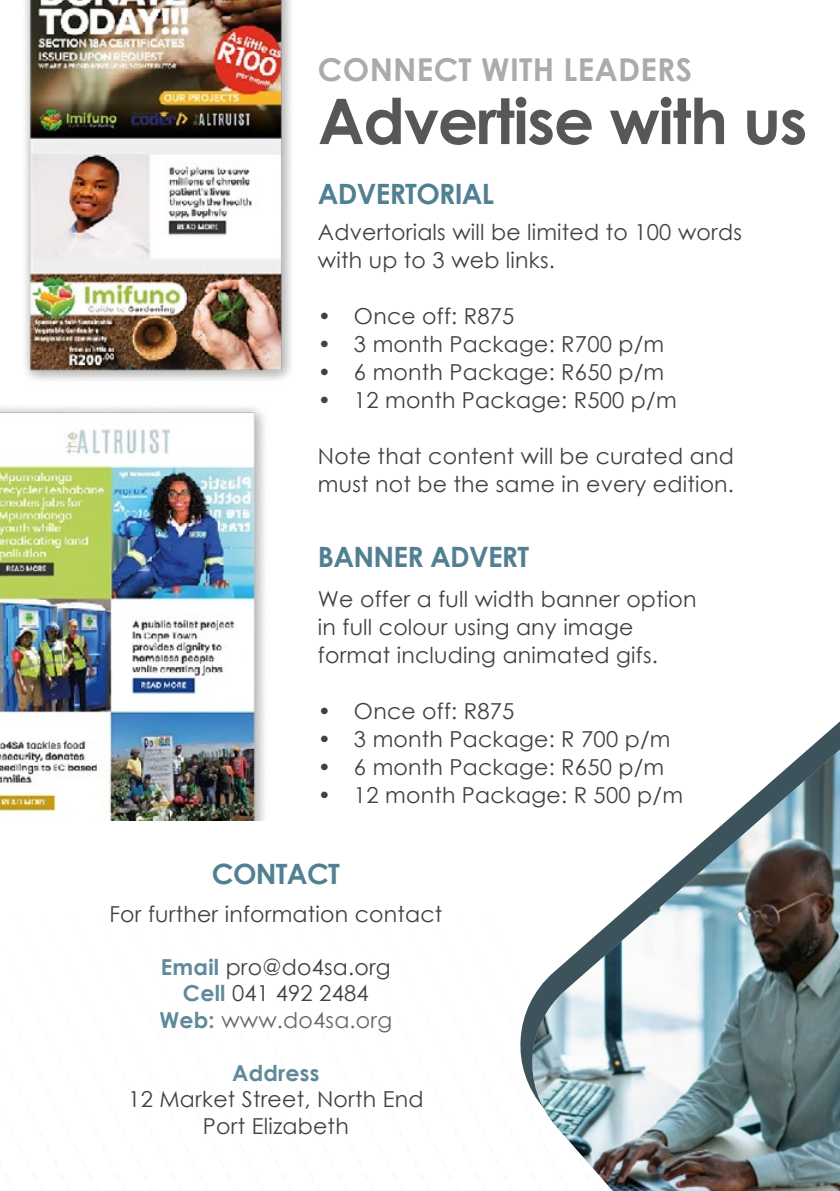
<style>
.page{position:relative;width:840px;height:1191px;background:#fff}
.page>*{position:absolute;margin:0;border:0;box-sizing:border-box;transform-origin:0 0}
.t1{font:700 63px "Century Gothic";letter-spacing:-.02em;color:#565759}
.t2{font:700 31.6px "Century Gothic";letter-spacing:.01em;color:#aaabac}
.t3{font:700 28px "Century Gothic";letter-spacing:-.025em;color:#518092}
.t4{font:22px/28px "Century Gothic";letter-spacing:.01em;color:#414042}
.t5{font:700 22px "Century Gothic";letter-spacing:.01em;color:#5f8a9b}
.s1{font-weight:700;color:#5f8a9b}
.s2{color:#67686a}
</style>
<div class="page">
<img style="left:25px;top:0;width:266px;height:374px">
<img style="left:0;top:374px;width:288px;height:446px">
<img style="left:521px;top:749px;width:318px;height:442px">
<h2 class="t2" style="left:318px;top:46px;width:375px">CONNECT WITH LEADERS</h2>
<h1 class="t1" style="left:318px;top:73px;width:490px">Advertise with us</h1>
<p class="t3" style="left:318px;top:172px;width:178px">ADVERTORIAL</p>
<p class="t4" style="left:318px;top:218px;width:425px">Advertorials will be limited to 100 words with up to 3 web links.</p>
<p class="t4" style="left:318px;top:302px;width:198px">• Once off: R875</p>
<p class="t4" style="left:318px;top:330px;width:347px">• 3 month Package: R700 p/m</p>
<p class="t4" style="left:318px;top:358px;width:347px">• 6 month Package: R650 p/m</p>
<p class="t4" style="left:318px;top:386px;width:360px">• 12 month Package: R500 p/m</p>
<p class="t4" style="left:318px;top:442px;width:417px">Note that content will be curated and must not be the same in every edition.</p>
<p class="t3" style="left:318px;top:536px;width:213px">BANNER ADVERT</p>
<p class="t4" style="left:318px;top:584px;width:380px">We offer a full width banner option in full colour using any image format including animated gifs.</p>
<p class="t4" style="left:318px;top:696px;width:198px">• Once off: R875</p>
<p class="t4" style="left:318px;top:724px;width:354px">• 3 month Package: R 700 p/m</p>
<p class="t4" style="left:318px;top:752px;width:347px">• 6 month Package: R650 p/m</p>
<p class="t4" style="left:318px;top:780px;width:366px">• 12 month Package: R 500 p/m</p>
<p class="t3" style="left:212px;top:853px;width:129px">CONTACT</p>
<p class="t4" style="left:109px;top:900px;width:334px">For further information contact</p>
<p class="t4" style="left:159px;top:953px;width:234px;line-height:26.4px;text-align:center"><span class="s1">Email</span> pro@do4sa.org<br><span class="s1">Cell</span> 041 492 2484<br><span class="s1">Web:</span> <span class="s2">www.do4sa.org</span></p>
<p class="t5" style="left:232px;top:1056px;width:89px">Address</p>
<p class="t4" style="left:128px;top:1085px;width:296px;line-height:26.4px;text-align:center">12 Market Street, North End<br>Port Elizabeth</p>
</div>
